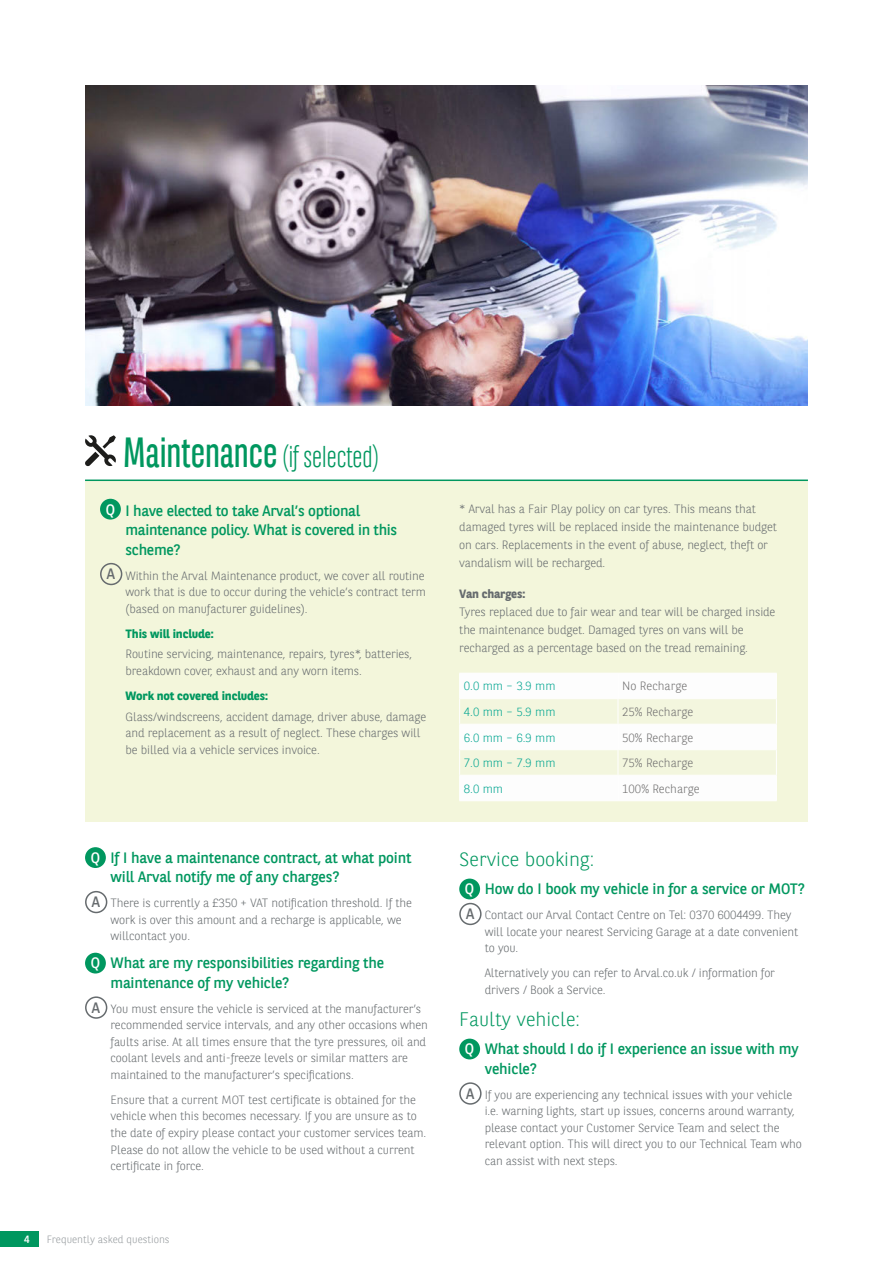
<style>
.page{position:relative;width:893px;height:1263px;background:#fff}
.page>*{position:absolute;margin:0;border:0;box-sizing:border-box;transform-origin:0 0}
.t1{font:300 30px "BNPP Sans Condensed";color:#00975f}
.Intro_copy{font:300 19.5px "BNPP Sans";color:#00975f}
.Question{font:15px/19.5px "BNPP Sans";letter-spacing:-.01em;color:#00975f}
.Answer{font:15px/19.5px "BNPP Sans";letter-spacing:-.01em;color:#00975f}
.Q_A{font:15px "BNPP Sans";color:#fff}
.Q_A-2{font:15px "BNPP Sans";color:#666b6e}
.Answer-2{font:300 12px/16.5px "BNPP Sans";letter-spacing:-.01em;color:#666b6e}
.Paragraph_Style_1{font:300 12px/18px "BNPP Sans";letter-spacing:-.01em;color:#666b6e}
.t2{font:300 12px "BNPP Sans";color:#706f6f}
.t3{font:300 12px "BNPP Sans";color:#00a590}
.Answer-3{font:700 12px "BNPP Sans";letter-spacing:-.01em;color:#00975f}
.Paragraph_Style_1-2{font:700 12px "BNPP Sans";letter-spacing:-.01em;color:#666b6e}
.t4{font:300 10.5px "BNPP Sans";color:#969b9e}
.t5{font:10.5px "BNPP Sans";color:#fff}
.s1{font-weight:400;font-size:42px}
</style>
<div class="page">
<div style="left:85px;top:480px;width:723px;height:342px;background:#f3f6db"></div>
<img style="left:85px;top:85px;width:723px;height:320px">
<div style="left:0;top:1231px;width:38px;height:15px;background:#00975f"></div>
<hr style="left:85px;top:479px;width:723px;height:2px;background:#00975f">
<div style="left:100px;top:499px;width:21px;height:21px;background:#00975f;border-radius:50%"></div>
<div style="left:100px;top:563px;width:22px;height:22px;border:2px solid #666b6e;border-radius:50%"></div>
<div style="left:85px;top:847px;width:21px;height:21px;background:#00975f;border-radius:50%"></div>
<div style="left:85px;top:891px;width:22px;height:22px;border:2px solid #666b6e;border-radius:50%"></div>
<div style="left:85px;top:953px;width:21px;height:20px;background:#00975f;border-radius:50%"></div>
<div style="left:85px;top:996px;width:22px;height:23px;border:2px solid #666b6e;border-radius:50%"></div>
<div style="left:459px;top:878px;width:21px;height:21px;background:#00975f;border-radius:50%"></div>
<div style="left:459px;top:903px;width:23px;height:22px;border:2px solid #666b6e;border-radius:50%"></div>
<div style="left:459px;top:1038px;width:21px;height:21px;background:#00975f;border-radius:50%"></div>
<div style="left:459px;top:1082px;width:23px;height:23px;border:2px solid #666b6e;border-radius:50%"></div>
<svg style="left:85px;top:435px;width:31px;height:31px"></svg>
<svg style="left:459px;top:673px;width:318px;height:127px"></svg>
<hr style="left:459px;top:800px;width:159px;height:1px;background:#fff">
<hr style="left:618px;top:800px;width:159px;height:1px;background:#fff">
<p class="Q_A" style="left:106px;top:499px;width:11px">Q</p>
<p class="Q_A-2" style="left:107px;top:564px;width:10px">A</p>
<p class="t1" style="left:123px;top:438px;width:257px"><span class="s1">Maintenance</span> (if selected)</p>
<p class="Question" style="left:126px;top:500px;width:273px">I have elected to take Arval’s optional maintenance policy. What is covered in this scheme?</p>
<p class="Answer-2" style="left:126px;top:567px;width:302px;text-align:justify">Within the Arval Maintenance product, we cover all routine work that is due to occur during the vehicle’s contract term (based on manufacturer guidelines).</p>
<p class="Answer-3" style="left:126px;top:625px;width:90px">This will include:</p>
<p class="Answer-2" style="left:126px;top:645px;width:288px">Routine servicing, maintenance, repairs, tyres*, batteries, breakdown cover, exhaust and any worn items.</p>
<p class="Answer-3" style="left:126px;top:688px;width:144px">Work not covered includes:</p>
<p class="Answer-2" style="left:126px;top:708px;width:302px">Glass/windscreens, accident damage, driver abuse, damage and replacement as a result of neglect. These charges will be billed via a vehicle services invoice.</p>
<p class="Q_A" style="left:91px;top:847px;width:11px">Q</p>
<p class="Q_A-2" style="left:92px;top:892px;width:10px">A</p>
<p class="Q_A" style="left:91px;top:953px;width:11px">Q</p>
<p class="Q_A-2" style="left:92px;top:997px;width:10px">A</p>
<p class="Question" style="left:111px;top:847px;width:302px">If I have a maintenance contract, at what point will Arval notify me of any charges?</p>
<p class="Answer-2" style="left:111px;top:894px;width:303px">There is currently a £350 + VAT notification threshold. If the work is over this amount and a recharge is applicable, we willcontact you.</p>
<p class="Answer" style="left:111px;top:953px;width:275px">What are my responsibilities regarding the maintenance of my vehicle?</p>
<p class="Answer-2" style="left:111px;top:1000px;width:319px">You must ensure the vehicle is serviced at the manufacturer’s recommended service intervals, and any other occasions when faults arise. At all times ensure that the tyre pressures, oil and coolant levels and anti-freeze levels or similar matters are maintained to the manufacturer’s specifications.</p>
<p class="Answer-2" style="left:111px;top:1091px;width:317px">Ensure that a current MOT test certificate is obtained for the vehicle when this becomes necessary. If you are unsure as to the date of expiry please contact your customer services team.<br>Please do not allow the vehicle to be used without a current certificate in force.</p>
<p class="t5" style="left:24px;top:1232px;width:7px">4</p>
<p class="t4" style="left:47px;top:1232px;width:124px">Frequently asked questions</p>
<p class="Paragraph_Style_1" style="left:459px;top:500px;width:319px">* Arval has a Fair Play policy on car tyres. This means that damaged tyres will be replaced inside the maintenance budget on cars. Replacements in the event of abuse, neglect, theft or vandalism will be recharged.</p>
<p class="Paragraph_Style_1-2" style="left:459px;top:586px;width:67px">Van charges:</p>
<p class="Paragraph_Style_1" style="left:459px;top:602px;width:318px">Tyres replaced due to fair wear and tear will be charged inside the maintenance budget. Damaged tyres on vans will be recharged as a percentage based on the tread remaining.</p>
<p class="t3" style="left:464px;top:678px;width:93px">0.0 mm – 3.9 mm</p>
<p class="t2" style="left:622px;top:678px;width:66px">No Recharge</p>
<p class="t3" style="left:464px;top:704px;width:93px">4.0 mm – 5.9 mm</p>
<p class="t2" style="left:622px;top:704px;width:73px">25% Recharge</p>
<p class="t3" style="left:464px;top:729px;width:93px">6.0 mm – 6.9 mm</p>
<p class="t2" style="left:622px;top:729px;width:73px">50% Recharge</p>
<p class="t3" style="left:464px;top:755px;width:93px">7.0 mm – 7.9 mm</p>
<p class="t2" style="left:622px;top:755px;width:73px">75% Recharge</p>
<p class="t3" style="left:464px;top:780px;width:41px">8.0 mm</p>
<p class="t2" style="left:622px;top:780px;width:79px">100% Recharge</p>
<p class="Intro_copy" style="left:459px;top:846px;width:136px">Service booking:</p>
<p class="Question" style="left:485px;top:879px;width:322px">How do I book my vehicle in for a service or MOT?</p>
<p class="Answer-2" style="left:485px;top:906px;width:315px">Contact our Arval Contact Centre on Tel: 0370 6004499. They will locate your nearest Servicing Garage at a date convenient to you.</p>
<p class="Answer-2" style="left:485px;top:964px;width:292px">Alternatively you can refer to Arval.co.uk / information for drivers / Book a Service.</p>
<p class="Intro_copy" style="left:459px;top:1006px;width:122px">Faulty vehicle:</p>
<p class="Question" style="left:485px;top:1039px;width:315px">What should I do if I experience an issue with my vehicle?</p>
<p class="Answer-2" style="left:485px;top:1086px;width:319px">If you are experiencing any technical issues with your vehicle i.e. warning lights, start up issues, concerns around warranty, please contact your Customer Service Team and select the relevant option. This will direct you to our Technical Team who can assist with next steps.</p>
<p class="Q_A" style="left:465px;top:879px;width:11px">Q</p>
<p class="Q_A-2" style="left:466px;top:904px;width:10px">A</p>
<p class="Q_A" style="left:465px;top:1039px;width:11px">Q</p>
<p class="Q_A-2" style="left:466px;top:1083px;width:10px">A</p>
</div>
